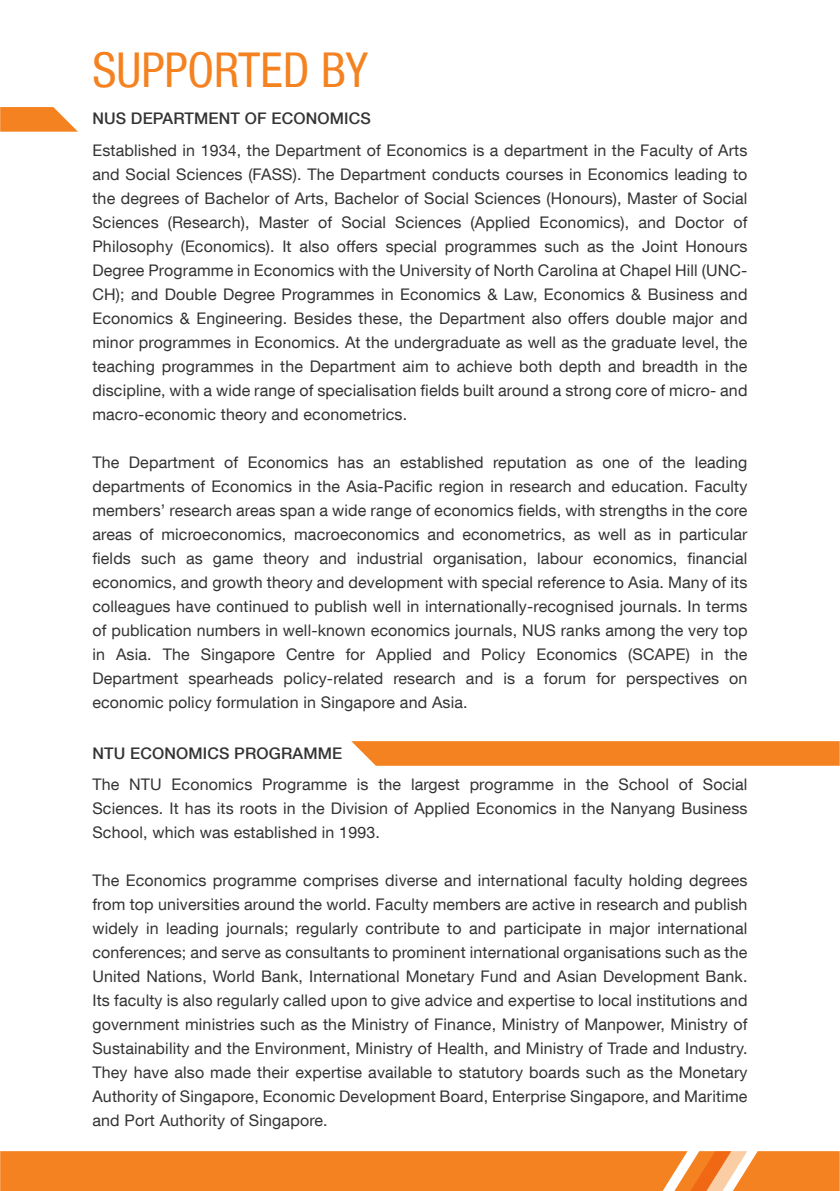
<style>
.page{position:relative;width:840px;height:1191px;background:#fff}
.page>*{position:absolute;margin:0;border:0;box-sizing:border-box;transform-origin:0 0}
.t1{font:condensed 48px "Helvetica Neue LT Com";color:#f58220}
.t2{font:16px/24px "Helvetica Neue LT Com";letter-spacing:.01em;color:#333;text-align:justify}
.t3{font:500 16px "Helvetica Neue LT Com";letter-spacing:.01em;color:#333}
</style>
<div class="page">
<svg style="left:351px;top:741px;width:488px;height:25px;background:#f58729"></svg>
<svg style="left:0;top:1151px;width:839px;height:40px;background:#f58629"></svg>
<svg style="left:0;top:107px;width:78px;height:25px"></svg>
<h1 class="t1" style="left:92px;top:53px;width:277px">SUPPORTED BY</h1>
<p class="t3" style="left:92px;top:113px;width:280px">NUS DEPARTMENT OF ECONOMICS</p>
<p class="t2" style="left:92px;top:141px;width:656px">Established in 1934, the Department of Economics is a department in the Faculty of Arts and Social Sciences (FASS). The Department conducts courses in Economics leading to the degrees of Bachelor of Arts, Bachelor of Social Sciences (Honours), Master of Social Sciences (Research), Master of Social Sciences (Applied Economics), and Doctor of Philosophy (Economics). It also offers special programmes such as the Joint Honours Degree Programme in Economics with the University of North Carolina at Chapel Hill (UNC-CH); and Double Degree Programmes in Economics &amp; Law, Economics &amp; Business and Economics &amp; Engineering. Besides these, the Department also offers double major and minor programmes in Economics. At the undergraduate as well as the graduate level, the teaching programmes in the Department aim to achieve both depth and breadth in the discipline, with a wide range of specialisation fields built around a strong core of micro- and macro-economic theory and econometrics.</p>
<p class="t2" style="left:92px;top:453px;width:656px">The Department of Economics has an established reputation as one of the leading departments of Economics in the Asia-Pacific region in research and education. Faculty members’ research areas span a wide range of economics fields, with strengths in the core areas of microeconomics, macroeconomics and econometrics, as well as in particular fields such as game theory and industrial organisation, labour economics, financial economics, and growth theory and development with special reference to Asia. Many of its colleagues have continued to publish well in internationally-recognised journals. In terms of publication numbers in well-known economics journals, NUS ranks among the very top in Asia. The Singapore Centre for Applied and Policy Economics (SCAPE) in the Department spearheads policy-related research and is a forum for perspectives on economic policy formulation in Singapore and Asia.</p>
<p class="t3" style="left:92px;top:747px;width:251px">NTU ECONOMICS PROGRAMME</p>
<p class="t2" style="left:92px;top:775px;width:656px">The NTU Economics Programme is the largest programme in the School of Social Sciences. It has its roots in the Division of Applied Economics in the Nanyang Business School, which was established in 1993.</p>
<p class="t2" style="left:92px;top:871px;width:656px">The Economics programme comprises diverse and international faculty holding degrees from top universities around the world. Faculty members are active in research and publish widely in leading journals; regularly contribute to and participate in major international conferences; and serve as consultants to prominent international organisations such as the United Nations, World Bank, International Monetary Fund and Asian Development Bank.<br>Its faculty is also regularly called upon to give advice and expertise to local institutions and government ministries such as the Ministry of Finance, Ministry of Manpower, Ministry of Sustainability and the Environment, Ministry of Health, and Ministry of Trade and Industry.<br>They have also made their expertise available to statutory boards such as the Monetary Authority of Singapore, Economic Development Board, Enterprise Singapore, and Maritime and Port Authority of Singapore.</p>
</div>
